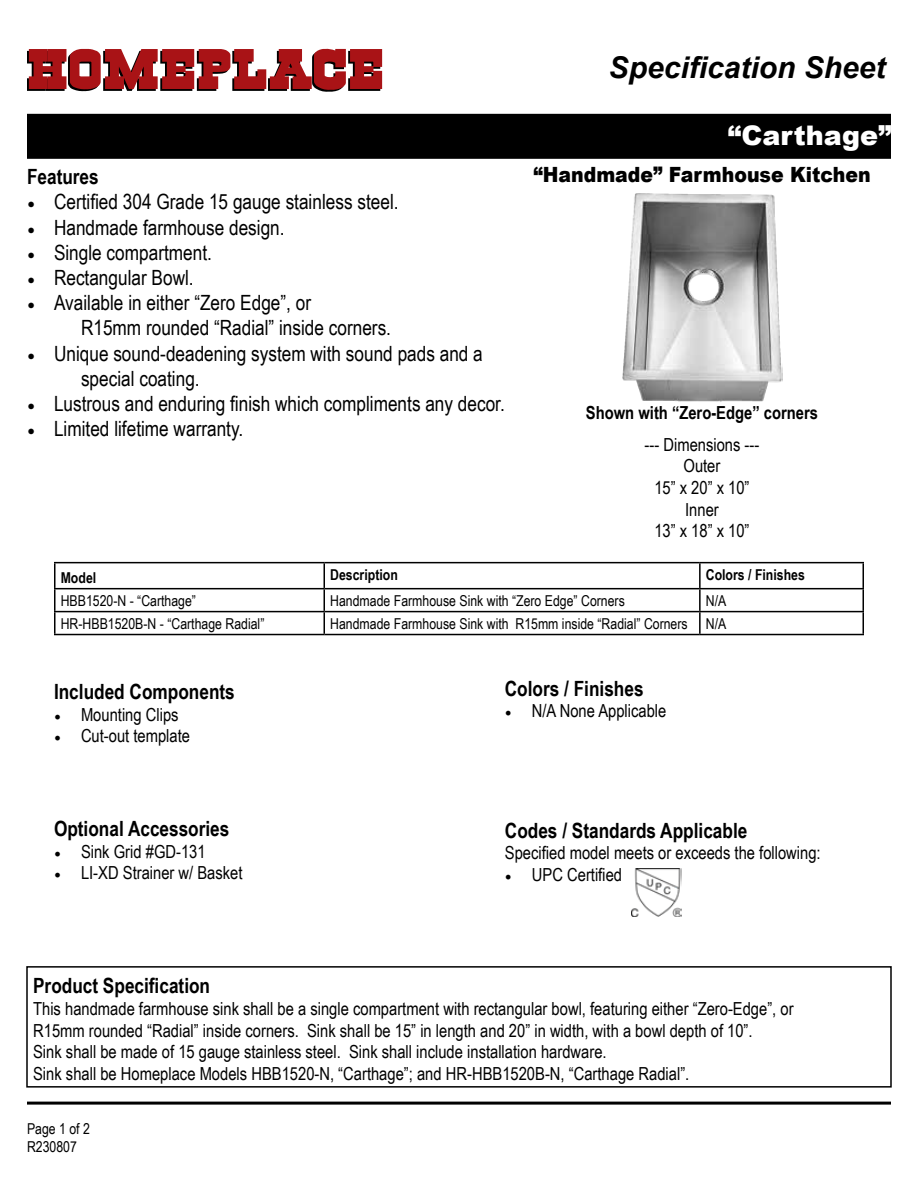
<style>
.page{position:relative;width:918px;height:1188px;background:#fff}
.page>*{position:absolute;margin:0;border:0;box-sizing:border-box;transform-origin:0 0}
.t1{font:italic 700 30px "Arial";color:#000}
.t2{font:900 27px "Arial";color:#fff}
.t3{font:21px/25.2px "Arial Narrow";color:#000}
.t4{font:700 21px "Arial Narrow";color:#000}
.t5{font:900 21px "Arial";color:#000;scale:.9 1}
.t6{font:18px/21.6px "Arial Narrow";color:#000}
.t7{font:700 18px "Arial Narrow";color:#000}
.t8{font:15px/18px "Arial Narrow";color:#000}
.t9{font:700 15px "Arial Narrow";color:#000}
.s1{font-family:"Minion Pro"}
</style>
<div class="page">
<svg style="left:27px;top:49px;width:355px;height:43px"></svg>
<div style="left:27px;top:114px;width:864px;height:45px;background:#000"></div>
<div style="left:26px;top:966px;width:866px;height:122px;border:2px solid #000"></div>
<hr style="left:27px;top:1102px;width:864px;height:3px;background:#000">
<hr style="left:54px;top:562px;width:270px;height:1px;background:#000">
<hr style="left:54px;top:563px;width:2px;height:25px;background:#000">
<hr style="left:324px;top:562px;width:376px;height:1px;background:#000">
<hr style="left:700px;top:562px;width:164px;height:1px;background:#000">
<hr style="left:699px;top:563px;width:2px;height:25px;background:#000">
<hr style="left:862px;top:563px;width:2px;height:25px;background:#000">
<hr style="left:54px;top:588px;width:270px;height:1px;background:#000">
<hr style="left:54px;top:589px;width:2px;height:22px;background:#000">
<hr style="left:324px;top:588px;width:376px;height:1px;background:#000">
<hr style="left:700px;top:588px;width:164px;height:1px;background:#000">
<hr style="left:699px;top:589px;width:2px;height:22px;background:#000">
<hr style="left:862px;top:589px;width:2px;height:22px;background:#000">
<hr style="left:54px;top:611px;width:270px;height:1px;background:#000">
<hr style="left:54px;top:612px;width:2px;height:22px;background:#000">
<hr style="left:324px;top:611px;width:376px;height:1px;background:#000">
<svg style="left:324px;top:563px;width:1px;height:71px"></svg>
<hr style="left:700px;top:611px;width:164px;height:1px;background:#000">
<hr style="left:699px;top:612px;width:2px;height:22px;background:#000">
<hr style="left:862px;top:612px;width:2px;height:22px;background:#000">
<hr style="left:54px;top:634px;width:270px;height:1px;background:#000">
<hr style="left:324px;top:634px;width:376px;height:1px;background:#000">
<hr style="left:700px;top:634px;width:164px;height:1px;background:#000">
<img style="left:632px;top:869px;width:49px;height:47px">
<img style="left:622px;top:193px;width:161px;height:209px">
<h1 class="t1" style="left:609px;top:48px;width:278px">Specification Sheet</h1>
<h2 class="t2" style="left:728px;top:116px;width:165px">“Carthage”</h2>
<p class="t4" style="left:27px;top:161px;width:73px">Features</p>
<p class="t5" style="left:533px;top:159px;width:376px">“Handmade” Farmhouse Kitchen</p>
<p class="t3" style="left:27px;top:189px;width:373px"><span class="s1">•</span> Certified 304 Grade 15 gauge stainless steel.</p>
<p class="t3" style="left:27px;top:214px;width:259px"><span class="s1">•</span> Handmade farmhouse design.</p>
<p class="t3" style="left:27px;top:239px;width:186px"><span class="s1">•</span> Single compartment.</p>
<p class="t3" style="left:27px;top:264px;width:168px"><span class="s1">•</span> Rectangular Bowl.</p>
<p class="t3" style="left:81px;top:289px;width:312px;text-indent:-54px"><span class="s1">•</span> Available in either “Zero Edge”, or<br>R15mm rounded “Radial” inside corners.</p>
<p class="t3" style="left:81px;top:340px;width:403px;text-indent:-54px"><span class="s1">•</span> Unique sound-deadening system with sound pads and a special coating.</p>
<p class="t3" style="left:27px;top:390px;width:479px"><span class="s1">•</span> Lustrous and enduring finish which compliments any decor.</p>
<p class="t3" style="left:27px;top:415px;width:218px"><span class="s1">•</span> Limited lifetime warranty.</p>
<p class="t7" style="left:586px;top:399px;width:234px">Shown with “Zero-Edge” corners</p>
<p class="t6" style="left:645px;top:433px;width:116px;text-align:center">--- Dimensions ---<br>Outer<br>15” x 20” x 10”<br>Inner<br>13” x 18” x 10”</p>
<p class="t9" style="left:61px;top:566px;width:37px">Model</p>
<p class="t9" style="left:330px;top:563px;width:69px">Description</p>
<p class="t9" style="left:706px;top:563px;width:101px">Colors / Finishes</p>
<p class="t8" style="left:61px;top:591px;width:137px">HBB1520-N - “Carthage”</p>
<p class="t8" style="left:330px;top:591px;width:296px">Handmade Farmhouse Sink with “Zero Edge” Corners</p>
<p class="t8" style="left:706px;top:591px;width:22px">N/A</p>
<p class="t8" style="left:61px;top:614px;width:205px">HR-HBB1520B-N - “Carthage Radial”</p>
<p class="t8" style="left:330px;top:614px;width:398px">Handmade Farmhouse Sink with R15mm inside “Radial” Corners N/A</p>
<p class="t4" style="left:54px;top:676px;width:182px">Included Components</p>
<p class="t6" style="left:54px;top:703px;width:126px"><span class="s1">•</span> Mounting Clips</p>
<p class="t6" style="left:54px;top:724px;width:138px"><span class="s1">•</span> Cut-out template</p>
<p class="t4" style="left:54px;top:813px;width:177px">Optional Accessories</p>
<p class="t6" style="left:54px;top:840px;width:153px"><span class="s1">•</span> Sink Grid #GD-131</p>
<p class="t6" style="left:54px;top:862px;width:190px"><span class="s1">•</span> LI-XD Strainer w/ Basket</p>
<p class="t4" style="left:505px;top:672px;width:140px">Colors / Finishes</p>
<p class="t6" style="left:505px;top:700px;width:163px"><span class="s1">•</span> N/A None Applicable</p>
<p class="t4" style="left:505px;top:814px;width:244px">Codes / Standards Applicable</p>
<p class="t6" style="left:505px;top:841px;width:317px">Specified model meets or exceeds the following:</p>
<p class="t6" style="left:505px;top:863px;width:119px"><span class="s1">•</span> UPC Certified</p>
<p class="t4" style="left:33px;top:970px;width:179px">Product Specification</p>
<p class="t6" style="left:33px;top:997px;width:762px">This handmade farmhouse sink shall be a single compartment with rectangular bowl, featuring either “Zero-Edge”, or R15mm rounded “Radial” inside corners. Sink shall be 15” in length and 20” in width, with a bowl depth of 10”.<br>Sink shall be made of 15 gauge stainless steel. Sink shall include installation hardware.<br>Sink shall be Homeplace Models HBB1520-N, “Carthage”; and HR-HBB1520B-N, “Carthage Radial”.</p>
<p class="t8" style="left:27px;top:1119px;width:64px">Page 1 of 2<br>R230807</p>
</div>
